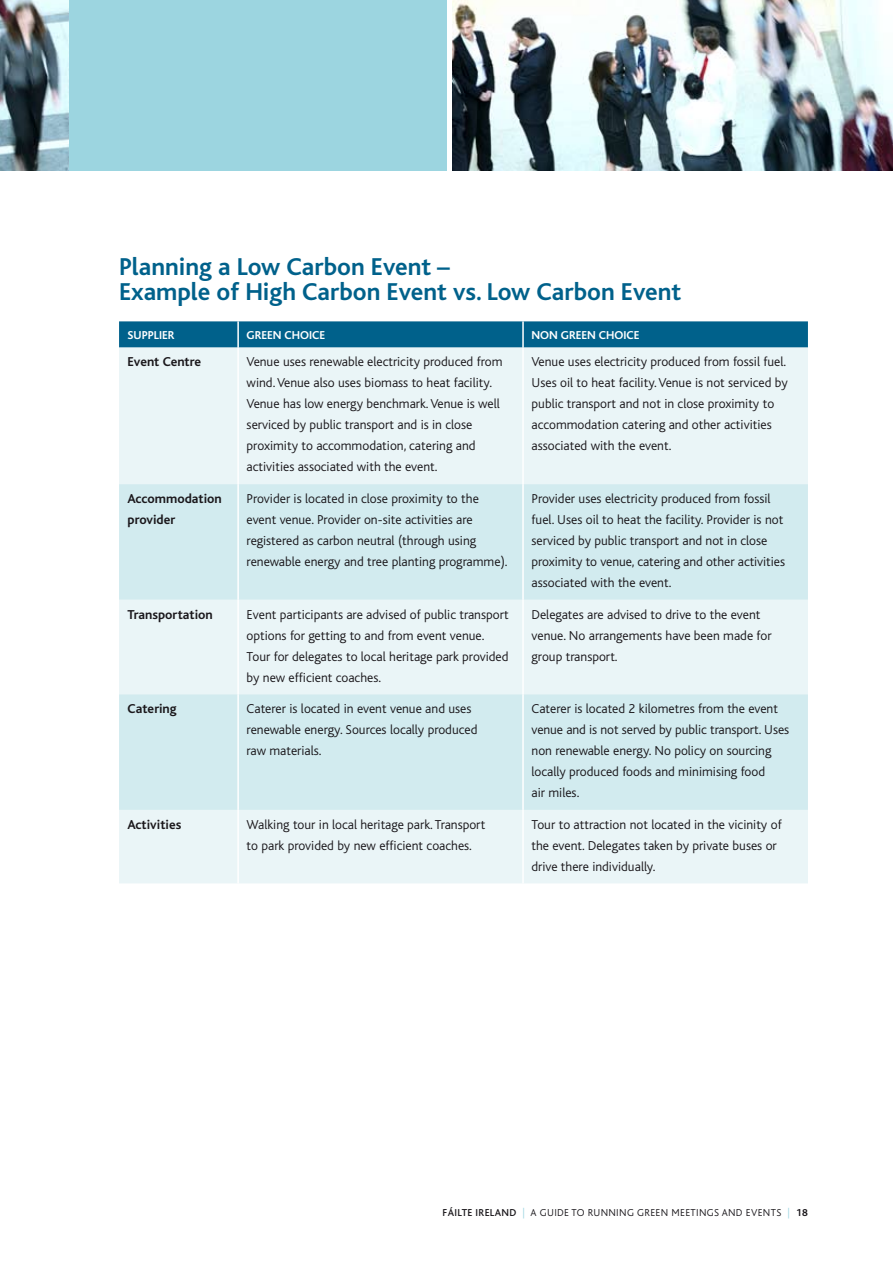
<style>
.page{position:relative;width:893px;height:1263px;background:#fff}
.page>*{position:absolute;margin:0;border:0;box-sizing:border-box;transform-origin:0 0}
.t1{font:700 25.5px/25.5px "Bliss";color:#00618b}
.t2{font:300 13.5px/21px "Bliss";color:#1a171b}
.t3{font:700 13.5px/21px "Bliss";color:#1a171b}
.t4{font:700 12px "Bliss";color:#fff}
.t5{font:300 10.5px "Bliss";letter-spacing:.03em;color:#1a171b}
.s1{font-weight:500}
.s2{color:#9cd5e0}
.s3{font-weight:700}
</style>
<div class="page">
<div style="left:66px;top:0;width:380px;height:170px;background:#9cd5e0"></div>
<img style="left:453px;top:0;width:440px;height:170px">
<img style="left:0;top:0;width:68px;height:170px">
<svg style="left:119px;top:321px;width:689px;height:27px;background:#09678f"></svg>
<div style="left:119px;top:348px;width:689px;height:535px;background:#eaf5f7"></div>
<svg style="left:119px;top:484px;width:689px;height:326px;background:#d9edf1"></svg>
<hr style="left:237px;top:321px;width:2px;height:27px;background:#fff">
<hr style="left:522px;top:321px;width:2px;height:27px;background:#fff">
<hr style="left:237px;top:348px;width:2px;height:136px;background:#fff">
<hr style="left:522px;top:348px;width:2px;height:136px;background:#fff">
<hr style="left:237px;top:484px;width:2px;height:116px;background:#fff">
<hr style="left:522px;top:484px;width:2px;height:116px;background:#fff">
<hr style="left:237px;top:600px;width:2px;height:94px;background:#fff">
<hr style="left:522px;top:600px;width:2px;height:94px;background:#fff">
<hr style="left:237px;top:694px;width:2px;height:116px;background:#fff">
<hr style="left:522px;top:694px;width:2px;height:116px;background:#fff">
<hr style="left:237px;top:810px;width:2px;height:73px;background:#fff">
<hr style="left:522px;top:810px;width:2px;height:73px;background:#fff">
<h1 class="t1" style="left:119px;top:254px;width:564px">Planning a Low Carbon Event –<br>Example of High Carbon Event vs. Low Carbon Event</h1>
<p class="t4" style="left:128px;top:329px;width:38px">Supplier</p>
<p class="t4" style="left:247px;top:329px;width:16px">Green</p>
<p class="t4" style="left:285px;top:329px;width:15px">Choice</p>
<p class="t4" style="left:531px;top:329px;width:38px">Non green</p>
<p class="t4" style="left:599px;top:329px;width:8px">choice</p>
<p class="t3" style="left:128px;top:352px;width:75px">Event Centre</p>
<p class="t2" style="left:247px;top:352px;width:257px">Venue uses renewable electricity produced from wind.Venue also uses biomass to heat facility.<br>Venue has low energy benchmark.Venue is well serviced by public transport and is in close proximity to accommodation, catering and activities associated with the event.</p>
<p class="t2" style="left:531px;top:352px;width:258px">Venue uses electricity produced from fossil fuel.<br>Uses oil to heat facility.Venue is not serviced by public transport and not in close proximity to accommodation catering and other activities associated with the event.</p>
<p class="t3" style="left:128px;top:488px;width:96px">Accommodation provider</p>
<p class="t2" style="left:247px;top:488px;width:262px">Provider is located in close proximity to the event venue. Provider on-site activities are registered as carbon neutral (through using renewable energy and tree planting programme).</p>
<p class="t2" style="left:531px;top:488px;width:255px">Provider uses electricity produced from fossil fuel. Uses oil to heat the facility. Provider is not serviced by public transport and not in close proximity to venue, catering and other activities associated with the event.</p>
<p class="t3" style="left:128px;top:604px;width:87px">Transportation</p>
<p class="t2" style="left:247px;top:604px;width:264px">Event participants are advised of public transport options for getting to and from event venue.<br>Tour for delegates to local heritage park provided by new efficient coaches.</p>
<p class="t2" style="left:531px;top:604px;width:242px">Delegates are advised to drive to the event venue. No arrangements have been made for group transport.</p>
<p class="t3" style="left:128px;top:698px;width:51px">Catering</p>
<p class="t2" style="left:247px;top:698px;width:232px">Caterer is located in event venue and uses renewable energy. Sources locally produced raw materials.</p>
<p class="t2" style="left:531px;top:698px;width:259px">Caterer is located 2 kilometres from the event venue and is not served by public transport. Uses non renewable energy. No policy on sourcing locally produced foods and minimising food<br>air miles.</p>
<p class="t3" style="left:128px;top:814px;width:55px">Activities</p>
<p class="t2" style="left:247px;top:814px;width:240px">Walking tour in local heritage park. Transport to park provided by new efficient coaches.</p>
<p class="t2" style="left:531px;top:814px;width:252px">Tour to attraction not located in the vicinity of the event. Delegates taken by private buses or drive there individually.</p>
<p class="t5" style="left:443px;top:1207px;width:366px"><span class="s1">FÁILTE IRELAND</span> <span class="s2">|</span> A GUIDE TO RUNNING GREEN MEETINGS AND EVENTS <span class="s2">|</span> <span class="s3">18</span></p>
</div>
